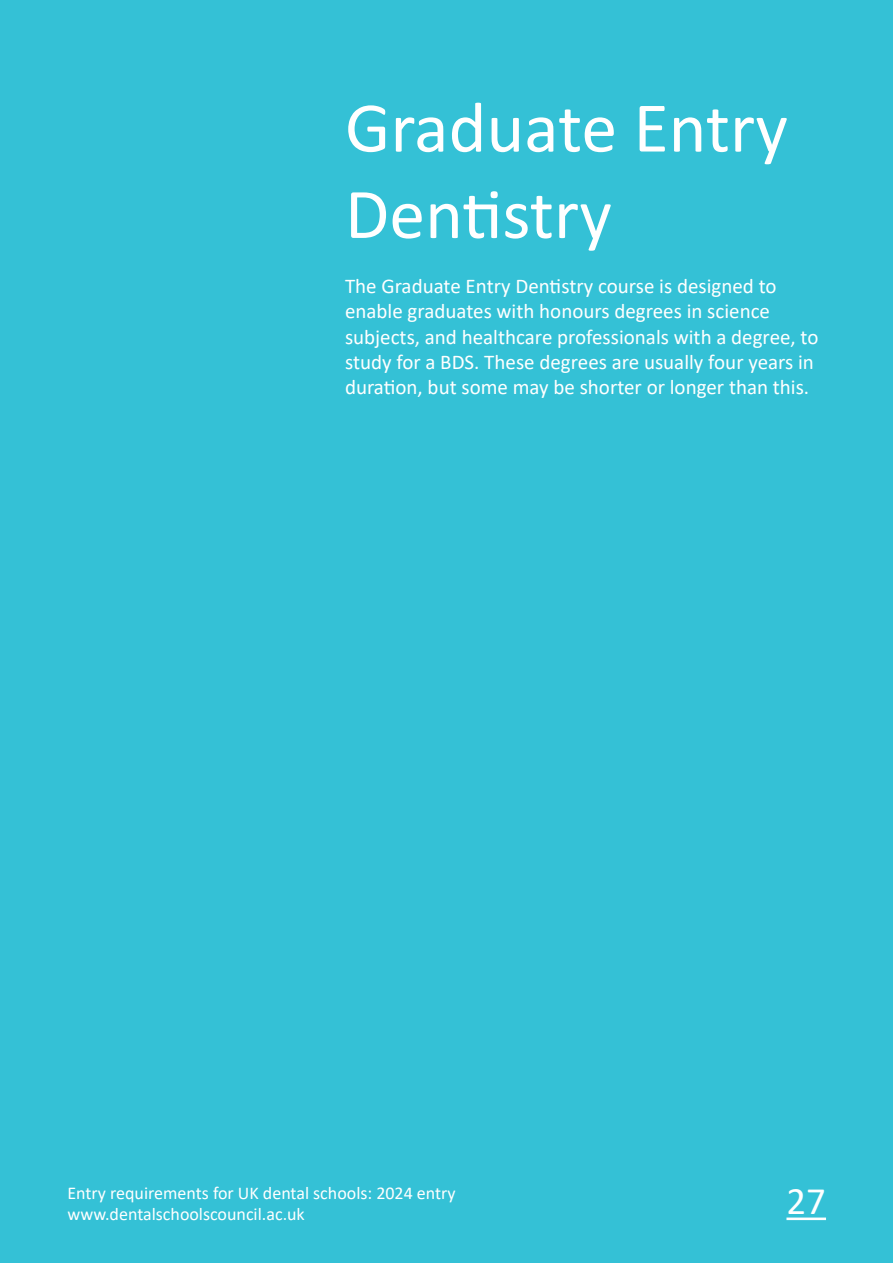
<style>
.page{position:relative;width:893px;height:1263px;background:#34c1d6}
.page>*{position:absolute;margin:0;border:0;box-sizing:border-box;transform-origin:0 0}
.t1{font:72px/86.4px "Calibri";color:#fff}
.t2{font:39px "Calibri";color:#fff}
.t3{font:21px/25.2px "Calibri";color:#fff}
.t4{font:18px/21.6px "Calibri";color:#fff}
</style>
<div class="page">
<hr style="left:786px;top:1217px;width:40px;height:3px;background:#fff">
<h1 class="t1" style="left:345px;top:83px;width:444px">Graduate Entry<br>Dentistry</h1>
<p class="t3" style="left:345px;top:273px;width:475px">The Graduate Entry Dentistry course is designed to enable graduates with honours degrees in science subjects, and healthcare professionals with a degree, to study for a BDS. These degrees are usually four years in duration, but some may be shorter or longer than this.</p>
<p class="t4" style="left:68px;top:1181px;width:390px">Entry requirements for UK dental schools: 2024 entry www.dentalschoolscouncil.ac.uk</p>
<p class="t4" style="left:263px;top:1181px;width:205px">medical sch ols: 2024 entry</p>
<p class="t4" style="left:110px;top:1203px;width:131px">medschools.a .uk</p>
<h2 class="t2" style="left:786px;top:1174px;width:41px">27</h2>
</div>
